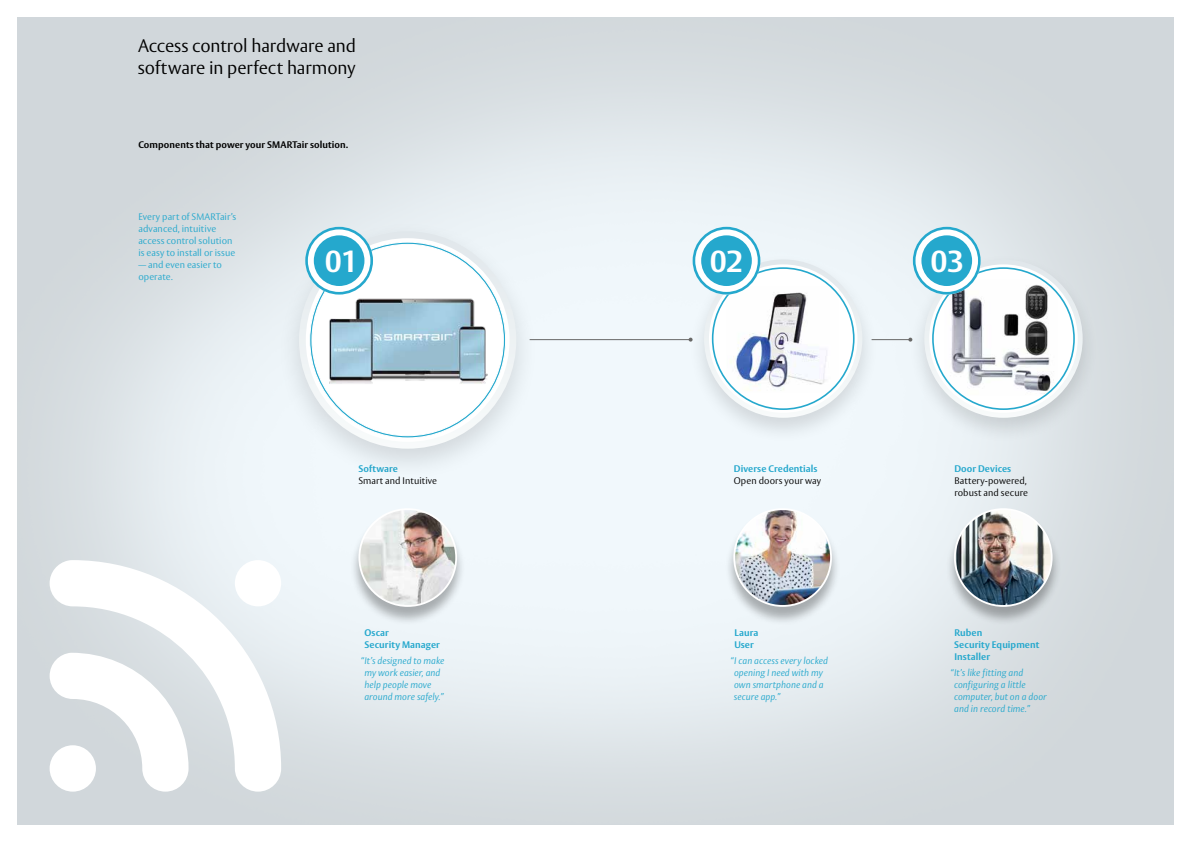
<style>
.page{position:relative;width:1191px;height:842px;background:#fff}
.page>*{position:absolute;margin:0;border:0;box-sizing:border-box;transform-origin:0 0}
.t1{font:700 30.1px "ASSA Vesta";color:#fff}
.t2{font:300 18px/22px "ASSA Vesta";letter-spacing:-.005em;color:#000}
.t3{font:italic 300 9.5px/12px "ASSA Vesta";letter-spacing:.005em;color:#25a8cd}
.t4{font:300 9.5px/12px "ASSA Vesta";letter-spacing:.005em;color:#25a8cd}
.t5{font:700 9.5px/12px "ASSA Vesta";letter-spacing:.01em;color:#25a8cd}
.t6{font:300 9.5px/12px "ASSA Vesta";letter-spacing:.005em;color:#000}
.t7{font:700 9.5px "ASSA Vesta";letter-spacing:.01em;color:#000}
</style>
<div class="page">
<svg style="left:50px;top:560px;width:231px;height:232px"></svg>
<svg style="left:50px;top:653px;width:138px;height:139px"></svg>
<div style="left:235px;top:560px;width:46px;height:46px;background:#fff;border-radius:50%"></div>
<div style="left:724px;top:510px;width:117px;height:116px;background:#000;opacity:.3"></div>
<img style="left:734px;top:509px;width:97px;height:97px;border-radius:48px">
<div style="left:733px;top:508px;width:99px;height:99px;border:2px solid #fff;border-radius:50%"></div>
<div style="left:350px;top:510px;width:116px;height:116px;background:#000;opacity:.3"></div>
<img style="left:359px;top:509px;width:97px;height:97px;border-radius:48px">
<div style="left:358px;top:508px;width:99px;height:99px;border:2px solid #fff;border-radius:50%"></div>
<div style="left:945px;top:510px;width:116px;height:116px;background:#000;opacity:.3"></div>
<img style="left:954px;top:509px;width:97px;height:97px;border-radius:48px">
<div style="left:954px;top:508px;width:98px;height:99px;border:2px solid #fff;border-radius:50%"></div>
<div style="left:276px;top:220px;width:263px;height:262px;background:#000;opacity:.13"></div>
<img style="left:506px;top:282px;width:10px;height:114px">
<svg style="left:305px;top:227px;width:201px;height:211px"></svg>
<div style="left:688px;top:253px;width:190px;height:191px;background:#000;opacity:.13"></div>
<svg style="left:704px;top:259px;width:158px;height:159px"></svg>
<div style="left:908px;top:253px;width:191px;height:191px;background:#000;opacity:.13"></div>
<svg style="left:924px;top:259px;width:158px;height:159px"></svg>
<hr style="left:871px;top:339px;width:39px;height:1px;background:#686867">
<svg style="left:908px;top:227px;width:166px;height:183px"></svg>
<hr style="left:529px;top:339px;width:161px;height:1px;background:#686867">
<svg style="left:688px;top:227px;width:166px;height:183px"></svg>
<h2 class="t2" style="left:138px;top:36px;width:220px">Access control hardware and software in perfect harmony</h2>
<p class="t7" style="left:138px;top:139px;width:211px">Components that power your SMARTair solution.</p>
<p class="t4" style="left:138px;top:211px;width:99px">Every part of SMARTair’s advanced, intuitive access control solution is easy to install or issue</p>
<p class="t4" style="left:138px;top:259px;width:85px">— and even easier to operate.</p>
<h1 class="t1" style="left:325px;top:243px;width:35px">01</h1>
<h1 class="t1" style="left:710px;top:243px;width:35px">02</h1>
<h1 class="t1" style="left:930px;top:243px;width:35px">03</h1>
<p class="t5" style="left:358px;top:463px;width:41px">Software</p>
<p class="t6" style="left:358px;top:475px;width:80px">Smart and Intuitive</p>
<p class="t5" style="left:364px;top:627px;width:77px">Oscar<br>Security Manager</p>
<p class="t3" style="left:364px;top:655px;width:82px;text-indent:-4px">“It’s designed to make my work easier, and help people move around more safely.”</p>
<p class="t5" style="left:734px;top:463px;width:85px">Diverse Credentials</p>
<p class="t6" style="left:734px;top:475px;width:89px">Open doors your way</p>
<p class="t5" style="left:734px;top:627px;width:26px">Laura<br>User</p>
<p class="t3" style="left:734px;top:655px;width:95px;text-indent:-3px">“I can access every locked opening I need with my own smartphone and a secure app.”</p>
<p class="t5" style="left:954px;top:463px;width:58px">Door Devices</p>
<p class="t6" style="left:954px;top:475px;width:75px">Battery-powered, robust and secure</p>
<p class="t5" style="left:954px;top:627px;width:87px">Ruben<br>Security Equipment<br>Installer</p>
<p class="t3" style="left:954px;top:667px;width:94px;text-indent:-3px">“It’s like fitting and configuring a little computer, but on a door and in record time.”</p>
</div>
